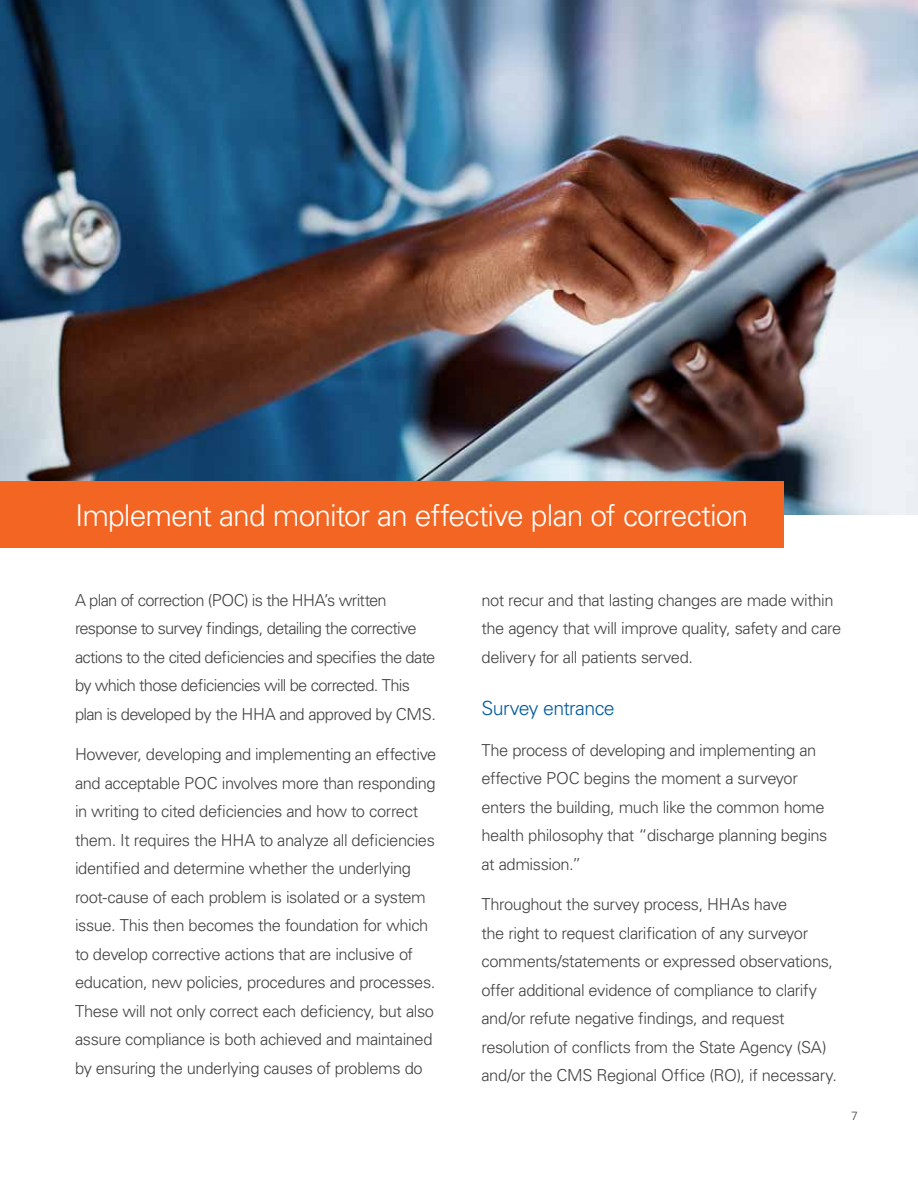
<style>
.page{position:relative;width:918px;height:1188px;background:#fff}
.page>*{position:absolute;margin:0;border:0;box-sizing:border-box;transform-origin:0 0}
.t1{font:300 30px "Univers LT Std";letter-spacing:-.03em;color:#fff}
.t2{font:300 19.5px "Univers LT Std";letter-spacing:-.03em;color:#005b9e}
.t3{font:300 16.5px/28.5px "Univers LT Std";letter-spacing:-.025em;color:#424243}
.t4{font:300 16.5px/28.5px "Univers LT Std";letter-spacing:-.045em;color:#424243}
.t5{font:300 12px "Univers LT Std";color:#424243}
</style>
<div class="page">
<img style="left:0;top:0;width:918px;height:515px">
<div style="left:0;top:482px;width:784px;height:66px;background:#f26522"></div>
<h1 class="t1" style="left:75px;top:497px;width:675px">Implement and monitor an effective plan of correction</h1>
<p class="t4" style="left:75px;top:586px;width:363px">A plan of correction (POC) is the HHA’s written response to survey findings, detailing the corrective actions to the cited deficiencies and specifies the date by which those deficiencies will be corrected. This plan is developed by the HHA and approved by CMS.</p>
<p class="t3" style="left:75px;top:740px;width:363px">However, developing and implementing an effective and acceptable POC involves more than responding in writing to cited deficiencies and how to correct them. It requires the HHA to analyze all deficiencies identified and determine whether the underlying root-cause of each problem is isolated or a system issue. This then becomes the foundation for which to develop corrective actions that are inclusive of education, new policies, procedures and processes.<br>These will not only correct each deficiency, but also assure compliance is both achieved and maintained by ensuring the underlying causes of problems do</p>
<p class="t3" style="left:481px;top:586px;width:361px">not recur and that lasting changes are made within the agency that will improve quality, safety and care delivery for all patients served.</p>
<p class="t2" style="left:482px;top:697px;width:135px">Survey entrance</p>
<p class="t3" style="left:482px;top:736px;width:348px">The process of developing and implementing an effective POC begins the moment a surveyor enters the building, much like the common home health philosophy that “discharge planning begins at admission.”</p>
<p class="t3" style="left:482px;top:890px;width:357px">Throughout the survey process, HHAs have<br>the right to request clarification of any surveyor comments/statements or expressed observations, offer additional evidence of compliance to clarify and/or refute negative findings, and request resolution of conflicts from the State Agency (SA) and/or the CMS Regional Office (RO), if necessary.</p>
<p class="t5" style="left:851px;top:1109px;width:8px">7</p>
</div>
